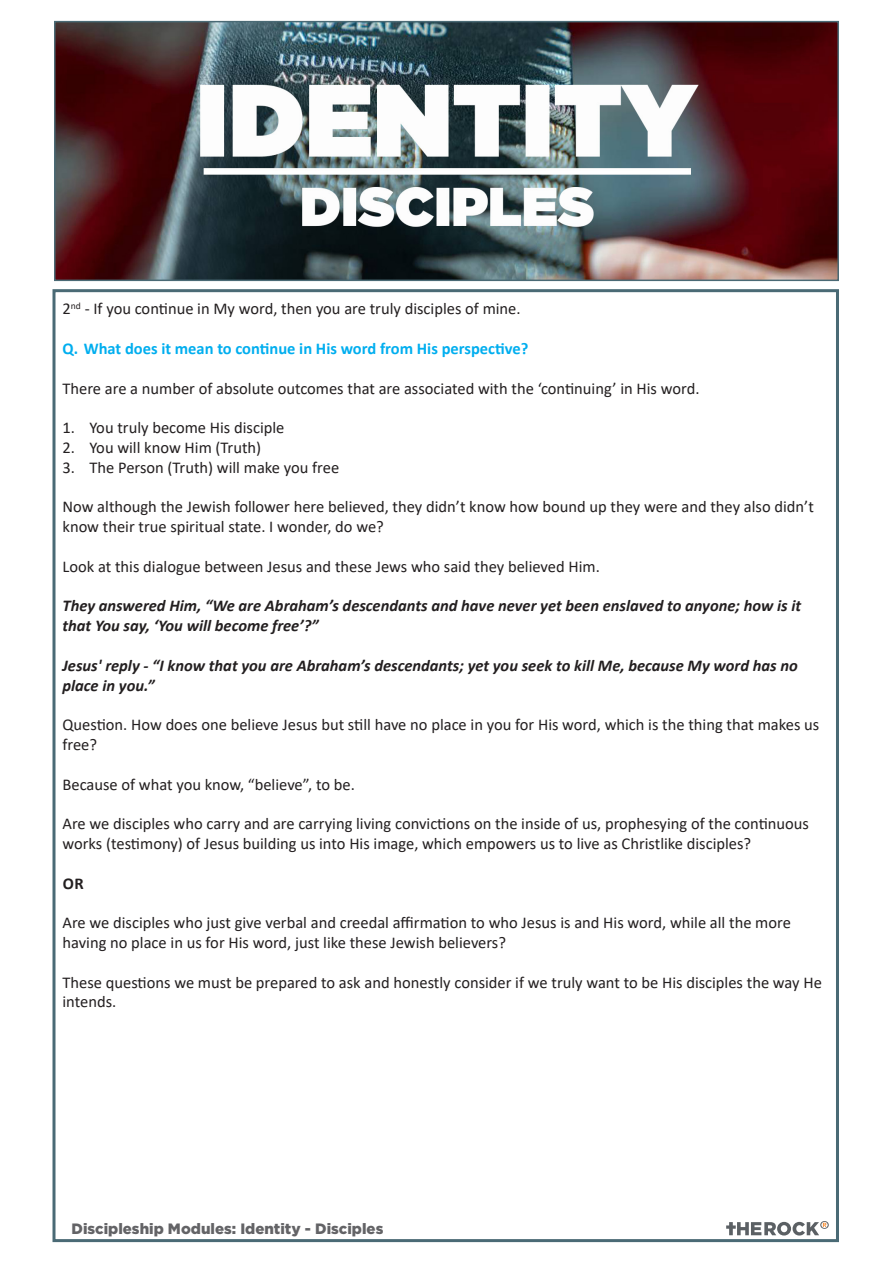
<style>
.page{position:relative;width:893px;height:1263px;background:#fff}
.page>*{position:absolute;margin:0;border:0;box-sizing:border-box;transform-origin:0 0}
.Standard_text{font:16.5px/19.8px "Calibri";color:#231f20}
.Scripture{font:italic 700 16.5px/19.8px "Calibri";color:#231f20}
.t1{font:700 16.5px "Calibri";color:#00aeef}
.Subheading{font:700 16.5px "Calibri";color:#231f20}
.t2{font:900 15px "Gotham";color:#636366}
</style>
<div class="page">
<img style="left:57px;top:24px;width:779px;height:254px">
<div style="left:54px;top:21px;width:785px;height:260px;border:2px solid #4a6a75"></div>
<svg style="left:726px;top:1221px;width:103px;height:14px"></svg>
<p class="Standard_text" style="left:63px;top:298px;width:460px">2<sup>nd</sup> - If you continue in My word, then you are truly disciples of mine.</p>
<p class="t1" style="left:63px;top:337px;width:467px">Q. What does it mean to continue in His word from His perspective?</p>
<p class="Standard_text" style="left:63px;top:378px;width:638px">There are a number of absolute outcomes that are associated with the ‘continuing’ in His word.</p>
<p class="Standard_text" style="left:63px;top:417px;width:223px">1. You truly become His disciple</p>
<p class="Standard_text" style="left:63px;top:437px;width:200px">2. You will know Him (Truth)</p>
<p class="Standard_text" style="left:63px;top:457px;width:278px">3. The Person (Truth) will make you free</p>
<p class="Standard_text" style="left:63px;top:496px;width:753px">Now although the Jewish follower here believed, they didn’t know how bound up they were and they also didn’t know their true spiritual state. I wonder, do we?</p>
<p class="Standard_text" style="left:63px;top:556px;width:539px">Look at this dialogue between Jesus and these Jews who said they believed Him.</p>
<p class="Scripture" style="left:63px;top:595px;width:740px">They answered Him, “We are Abraham’s descendants and have never yet been enslaved to anyone; how is it that You say, ‘You will become free’?”</p>
<p class="Scripture" style="left:63px;top:655px;width:737px">Jesus' reply - “I know that you are Abraham’s descendants; yet you seek to kill Me, because My word has no place in you.”</p>
<p class="Standard_text" style="left:63px;top:714px;width:758px">Question. How does one believe Jesus but still have no place in you for His word, which is the thing that makes us free?</p>
<p class="Standard_text" style="left:63px;top:774px;width:294px">Because of what you know, “believe”, to be.</p>
<p class="Standard_text" style="left:63px;top:813px;width:748px">Are we disciples who carry and are carrying living convictions on the inside of us, prophesying of the continuous works (testimony) of Jesus building us into His image, which empowers us to live as Christlike disciples?</p>
<p class="Subheading" style="left:63px;top:871px;width:23px">OR</p>
<p class="Standard_text" style="left:63px;top:912px;width:730px">Are we disciples who just give verbal and creedal affirmation to who Jesus is and His word, while all the more having no place in us for His word, just like these Jewish believers?</p>
<p class="Standard_text" style="left:63px;top:972px;width:761px">These questions we must be prepared to ask and honestly consider if we truly want to be His disciples the way He intends.</p>
<p class="t2" style="left:72px;top:1220px;width:313px">Discipleship Modules: Identity - Disciples</p>
</div>
